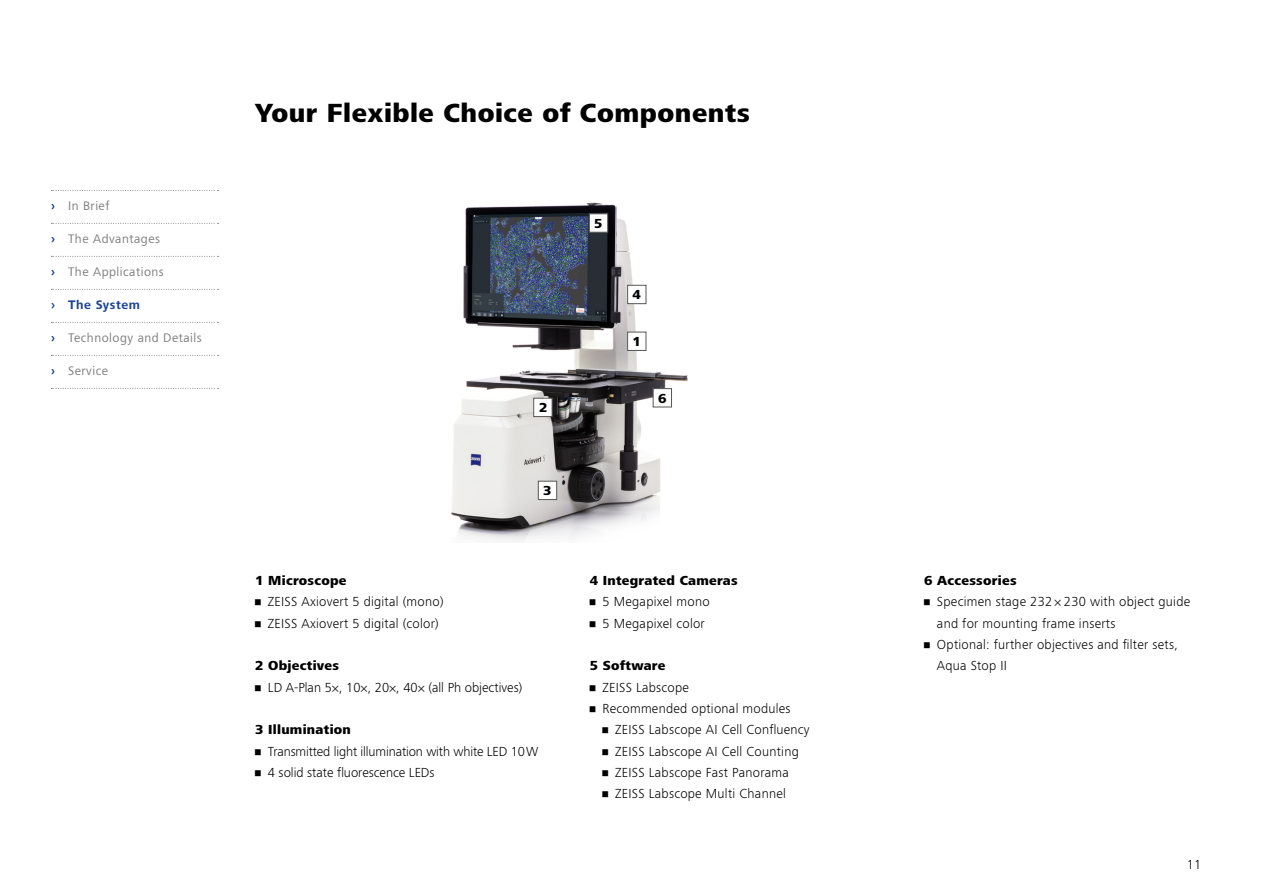
<style>
.page{position:relative;width:1263px;height:893px;background:#fff}
.page>*{position:absolute;margin:0;border:0;box-sizing:border-box;transform-origin:0 0}
.t1{font:800 27px "ZEISS Frutiger Next W1 G";letter-spacing:.02em;color:#000}
.t2{font:300 13.5px/21.3px "ZEISS Frutiger Next W1 G";letter-spacing:.02em;color:#000}
.t3{font:800 13.5px "ZEISS Frutiger Next W1 G";letter-spacing:.02em;color:#000}
.t4{font:300 13.5px "ZEISS Frutiger Next W1 G";color:#000}
.t5{font:300 13.5px "ZEISS Frutiger Next W1 G";letter-spacing:-.01em;color:#000}
.t6{font:12.75px "ZEISS Frutiger Next W1 G";letter-spacing:.04em;color:#7c7b7b}
.t7{font:700 12.75px "ZEISS Frutiger Next W1 G";letter-spacing:.04em;color:#164194}
.s1{font-weight:700;color:#164194}
.s2{font-style:italic}
</style>
<div class="page">
<img style="left:451px;top:202px;width:237px;height:340px">
<div style="left:533px;top:398px;width:19px;height:19px;background:#fff;border:1px solid #575756"></div>
<div style="left:627px;top:332px;width:19px;height:19px;background:#fff;border:1px solid #575756"></div>
<div style="left:538px;top:481px;width:19px;height:19px;background:#fff;border:1px solid #575756"></div>
<div style="left:627px;top:285px;width:19px;height:19px;background:#fff;border:1px solid #575756"></div>
<div style="left:589px;top:213px;width:19px;height:20px;background:#fff;border:1px solid #575756"></div>
<div style="left:653px;top:388px;width:19px;height:19px;background:#fff;border:1px solid #575756"></div>
<svg style="left:51px;top:190px;width:168px;height:1px"></svg>
<svg style="left:51px;top:223px;width:168px;height:1px"></svg>
<svg style="left:51px;top:256px;width:168px;height:1px"></svg>
<svg style="left:51px;top:289px;width:168px;height:1px"></svg>
<svg style="left:51px;top:322px;width:168px;height:1px"></svg>
<svg style="left:51px;top:355px;width:168px;height:1px"></svg>
<svg style="left:51px;top:388px;width:168px;height:1px"></svg>
<p class="t6" style="left:51px;top:197px;width:60px"><span class="s1">›</span> In Brief</p>
<p class="t6" style="left:51px;top:230px;width:111px"><span class="s1">›</span> The Advantages</p>
<p class="t6" style="left:51px;top:263px;width:114px"><span class="s1">›</span> The Applications</p>
<p class="t7" style="left:51px;top:296px;width:90px">› The System</p>
<p class="t6" style="left:51px;top:329px;width:152px"><span class="s1">›</span> Technology and Details</p>
<p class="t6" style="left:51px;top:362px;width:59px"><span class="s1">›</span> Service</p>
<h1 class="t1" style="left:255px;top:93px;width:496px">Your Flexible Choice of Components</h1>
<p class="t3" style="left:539px;top:398px;width:10px">2</p>
<p class="t3" style="left:543px;top:481px;width:10px">3</p>
<p class="t3" style="left:255px;top:571px;width:93px">1 Microscope</p>
<p class="t2" style="left:255px;top:591px;width:190px">• ZEISS Axiovert 5 digital (mono)</p>
<p class="t2" style="left:255px;top:612px;width:185px">• ZEISS Axiovert 5 digital (color)</p>
<p class="t3" style="left:255px;top:656px;width:85px">2 Objectives</p>
<p class="t4" style="left:255px;top:678px;width:269px">• LD A-Plan 5×, 10×, 20×, 40× (all Ph objectives)</p>
<p class="t3" style="left:255px;top:720px;width:97px">3 Illumination</p>
<p class="t5" style="left:255px;top:742px;width:285px">• Transmitted light illumination with white LED 10W</p>
<p class="t4" style="left:255px;top:763px;width:181px">• 4 solid state fluorescence LEDs</p>
<p class="t3" style="left:594px;top:214px;width:10px">5</p>
<p class="t3" style="left:632px;top:285px;width:10px">4</p>
<p class="t3" style="left:632px;top:332px;width:10px">1</p>
<p class="t3" style="left:658px;top:389px;width:10px">6</p>
<p class="t3" style="left:590px;top:571px;width:149px">4 Integrated Cameras</p>
<p class="t2" style="left:590px;top:591px;width:122px">• 5 Megapixel mono</p>
<p class="t2" style="left:590px;top:612px;width:117px">• 5 Megapixel color</p>
<p class="t3" style="left:590px;top:656px;width:77px">5 Software</p>
<p class="t2" style="left:590px;top:676px;width:101px">• ZEISS Labscope</p>
<p class="t2" style="left:590px;top:697px;width:202px">• Recommended optional modules</p>
<p class="t2" style="left:602px;top:718px;width:209px">• ZEISS Labscope AI Cell Confluency</p>
<p class="t2" style="left:602px;top:740px;width:198px">• ZEISS Labscope AI Cell Counting</p>
<p class="t2" style="left:602px;top:761px;width:188px">• ZEISS Labscope Fast Panorama</p>
<p class="t2" style="left:602px;top:782px;width:185px">• ZEISS Labscope Multi Channel</p>
<p class="t3" style="left:924px;top:571px;width:94px">6 Accessories</p>
<p class="t2" style="left:937px;top:591px;width:255px;text-indent:-13px">• Specimen stage 232 <span class="s2">×</span> 230 with object guide and for mounting frame inserts</p>
<p class="t2" style="left:937px;top:633px;width:242px;text-indent:-13px">• Optional: further objectives and filter sets,<br>Aqua Stop II</p>
<p class="t2" style="left:1187px;top:853px;width:16px">11</p>
</div>
